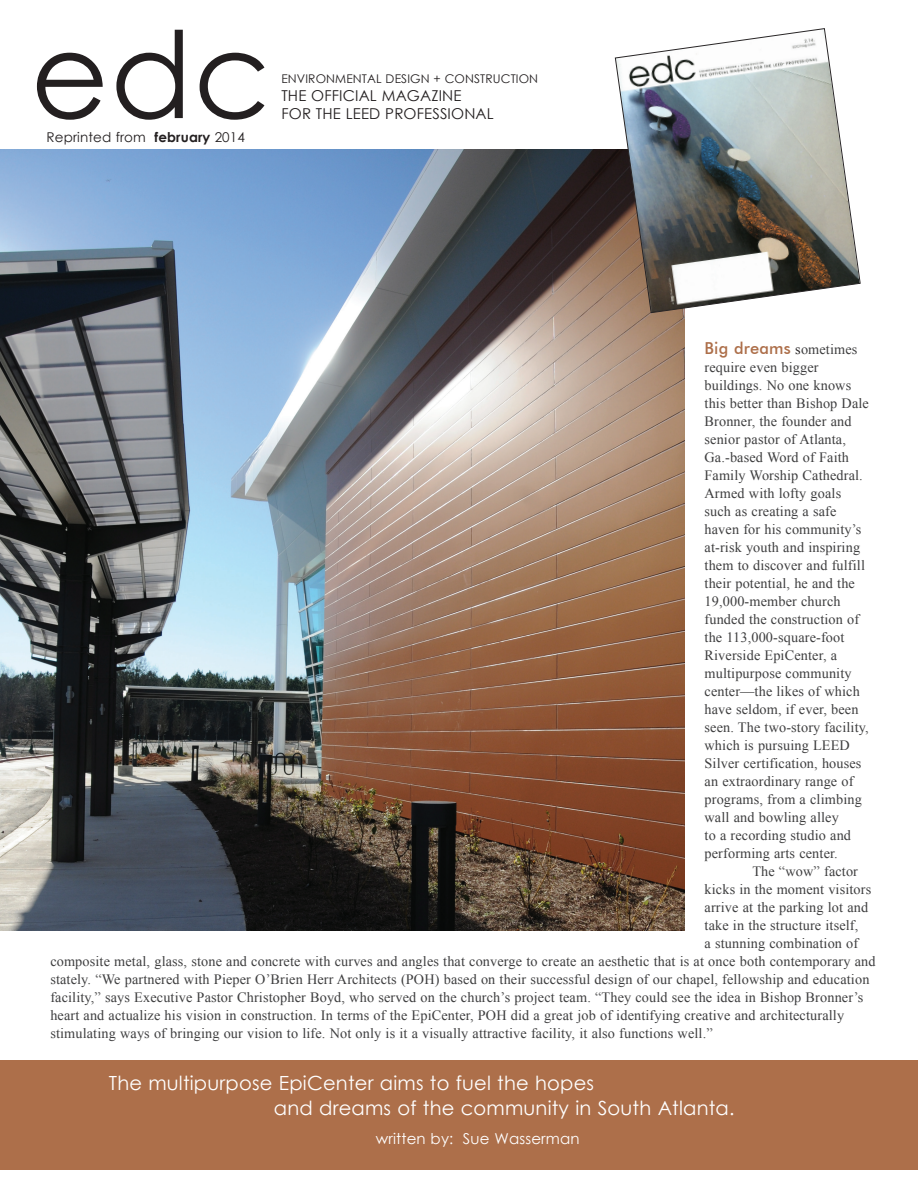
<style>
.page{position:relative;width:918px;height:1188px;background:#fff}
.page>*{position:absolute;margin:0;border:0;box-sizing:border-box;transform-origin:0 0}
.t1{font:120px "Century Gothic";color:#231f20}
.t2{font:19.5px/25.2px "Century Gothic";letter-spacing:.01em;color:#fff}
.t3{font:500 16.5px "Futura BT";letter-spacing:.01em;color:#ad6f4a}
.t4{font:15px/18px "Century Gothic";letter-spacing:.01em;color:#231f20}
.t5{font:15px "Century Gothic";letter-spacing:.01em;color:#fff}
.t6{font:14.25px/18px "Times New Roman";letter-spacing:.01em;color:#3e3e3f}
.t7{font:13.5px "Century Gothic";letter-spacing:.01em;color:#231f20}
.t8{font:12px "Century Gothic";letter-spacing:.01em;color:#231f20}
.s1{font-weight:700}
.s2{font-family:"Times New Roman";font-weight:400;font-size:14.25px;color:#231f20}
.s3{font-family:"Times New Roman";font-weight:400;font-size:14.25px;color:#3e3e3f}
</style>
<div class="page">
<img style="left:1px;top:150px;width:683px;height:781px">
<img style="left:615px;top:28px;width:246px;height:285px">
<div style="left:0;top:1060px;width:918px;height:110px;background:#ad6f4a"></div>
<h1 class="t1" style="left:31px;top:-9px;width:242px">edc</h1>
<p class="t7" style="left:46px;top:128px;width:200px">Reprinted from <span class="s1">february</span> 2014</p>
<p class="t8" style="left:281px;top:70px;width:258px">ENVIRONMENTAL DESIGN + CONSTRUCTION</p>
<p class="t4" style="left:281px;top:86px;width:214px">THE OFFICIAL MAGAZINE<br>FOR THE LEED PROFESSIONAL</p>
<p class="t3" style="left:705px;top:338px;width:154px">Big dreams <span class="s2">s</span><span class="s3">ometimes</span></p>
<p class="t6" style="left:705px;top:358px;width:166px">require even bigger buildings. No one knows this better than Bishop Dale<br>Bronner, the founder and senior pastor of Atlanta,<br>Ga.-based Word of Faith<br>Family Worship Cathedral.<br>Armed with lofty goals such as creating a safe haven for his community’s at-risk youth and inspiring them to discover and fulfill their potential, he and the<br>19,000-member church funded the construction of the 113,000-square-foot<br>Riverside EpiCenter, a multipurpose community center—the likes of which have seldom, if ever, been seen. The two-story facility, which is pursuing LEED<br>Silver certification, houses an extraordinary range of programs, from a climbing wall and bowling alley<br>to a recording studio and performing arts center.</p>
<p class="t6" style="left:752px;top:862px;width:107px">The “wow” factor</p>
<p class="t6" style="left:705px;top:880px;width:168px">kicks in the moment visitors</p>
<p class="t6" style="left:705px;top:898px;width:165px">arrive at the parking lot and</p>
<p class="t6" style="left:705px;top:916px;width:155px">take in the structure itself,</p>
<p class="t6" style="left:705px;top:934px;width:155px">a stunning combination of</p>
<p class="t6" style="left:50px;top:952px;width:827px">composite metal, glass, stone and concrete with curves and angles that converge to create an aesthetic that is at once both contemporary and</p>
<p class="t6" style="left:50px;top:970px;width:821px">stately. “We partnered with Pieper O’Brien Herr Architects (POH) based on their successful design of our chapel, fellowship and education</p>
<p class="t6" style="left:50px;top:988px;width:815px">facility,” says Executive Pastor Christopher Boyd, who served on the church’s project team. “They could see the idea in Bishop Bronner’s</p>
<p class="t6" style="left:50px;top:1006px;width:795px">heart and actualize his vision in construction. In terms of the EpiCenter, POH did a great job of identifying creative and architecturally</p>
<p class="t6" style="left:50px;top:1024px;width:664px">stimulating ways of bringing our vision to life. Not only is it a visually attractive facility, it also functions well.”</p>
<h2 class="t2" style="left:274px;top:1070px;width:462px;text-indent:-165px">The multipurpose EpiCenter aims to fuel the hopes<br>and dreams of the community in South Atlanta.</h2>
<p class="t5" style="left:376px;top:1128px;width:205px">written by: Sue Wasserman</p>
</div>
